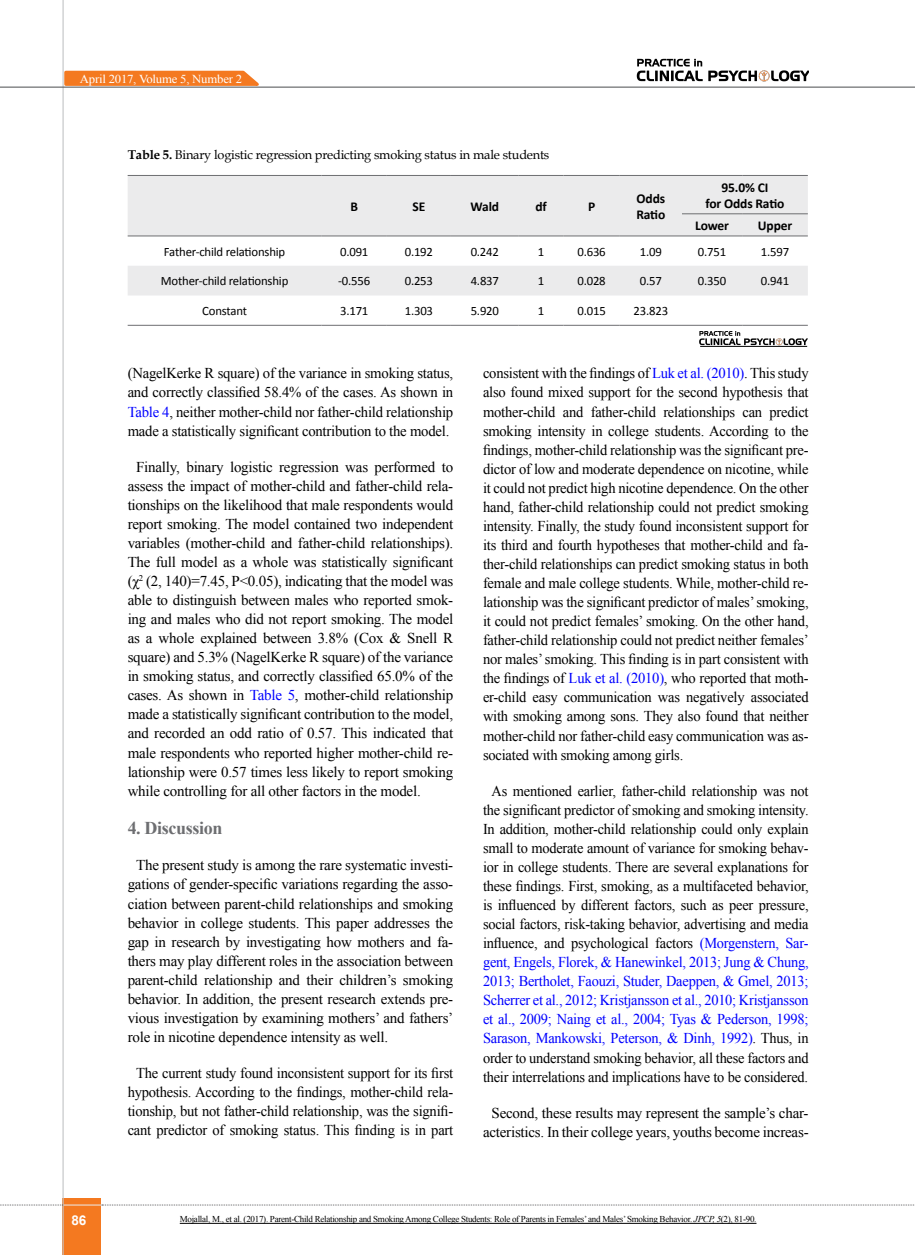
<style>
.page{position:relative;width:915px;height:1255px;background:#fff}
.page>*{position:absolute;margin:0;border:0;box-sizing:border-box;transform-origin:0 0}
.t1{font:700 18px "Times New Roman";letter-spacing:-.02em;color:#6d6e71}
.t2{font:15px/19px "Times New Roman";letter-spacing:-.015em;color:#000;text-align:justify}
.t3{font:15px/19px "Times New Roman";letter-spacing:-.015em;color:#000;text-align:center;scale:.96 1}
.t4{font:700 13.5px/16.2px "Calibri";letter-spacing:-.01em;color:#000}
.t5{font:700 13.5px "Arial";color:#fff}
.t6{font:12.75px "Calibri";letter-spacing:-.015em;color:#000}
.t7{font:12.75px "Book Antiqua";letter-spacing:-.015em;color:#000}
.t8{font:12.15px "Times New Roman";letter-spacing:-.015em;color:#fff;scale:1.05 1}
.t9{font:9px "Times New Roman";letter-spacing:-.03em;color:#000}
.s1{font-weight:700}
.s2{color:#00f}
.s3{font-style:italic}
</style>
<div class="page">
<div style="left:63px;top:1198px;width:38px;height:56px;background:#f47920"></div>
<hr style="left:62px;top:0;width:2px;height:1254px;background:#c2c4c6">
<hr style="left:0;top:87px;width:914px;height:1px;background:#5f6062">
<hr style="left:63px;top:1204px;width:38px;height:1px;background:#ebebec">
<svg style="left:0;top:1204px;width:63px;height:1px"></svg>
<svg style="left:102px;top:1204px;width:813px;height:1px"></svg>
<svg style="left:128px;top:176px;width:679px;height:119px;fill:#ebebec"></svg>
<hr style="left:128px;top:175px;width:193px;height:1px;background:#6d6e71">
<hr style="left:321px;top:175px;width:66px;height:1px;background:#6d6e71">
<hr style="left:387px;top:175px;width:64px;height:1px;background:#6d6e71">
<hr style="left:451px;top:175px;width:67px;height:1px;background:#6d6e71">
<hr style="left:518px;top:175px;width:45px;height:1px;background:#6d6e71">
<hr style="left:563px;top:175px;width:56px;height:1px;background:#6d6e71">
<hr style="left:619px;top:175px;width:62px;height:1px;background:#6d6e71">
<hr style="left:681px;top:175px;width:61px;height:1px;background:#6d6e71">
<hr style="left:742px;top:175px;width:65px;height:1px;background:#6d6e71">
<hr style="left:681px;top:213px;width:61px;height:1px;background:#6d6e71">
<hr style="left:742px;top:213px;width:65px;height:1px;background:#6d6e71">
<hr style="left:128px;top:235px;width:193px;height:1px;background:#6d6e71">
<hr style="left:321px;top:235px;width:66px;height:1px;background:#6d6e71">
<hr style="left:387px;top:235px;width:64px;height:1px;background:#6d6e71">
<hr style="left:451px;top:235px;width:67px;height:1px;background:#6d6e71">
<hr style="left:518px;top:235px;width:45px;height:1px;background:#6d6e71">
<hr style="left:563px;top:235px;width:56px;height:1px;background:#6d6e71">
<hr style="left:619px;top:235px;width:62px;height:1px;background:#6d6e71">
<hr style="left:681px;top:235px;width:61px;height:1px;background:#6d6e71">
<hr style="left:742px;top:235px;width:65px;height:1px;background:#6d6e71">
<hr style="left:128px;top:325px;width:193px;height:1px;background:#6d6e71">
<hr style="left:321px;top:325px;width:66px;height:1px;background:#6d6e71">
<hr style="left:387px;top:325px;width:64px;height:1px;background:#6d6e71">
<hr style="left:451px;top:325px;width:67px;height:1px;background:#6d6e71">
<hr style="left:518px;top:325px;width:45px;height:1px;background:#6d6e71">
<hr style="left:563px;top:325px;width:56px;height:1px;background:#6d6e71">
<hr style="left:619px;top:325px;width:62px;height:1px;background:#6d6e71">
<hr style="left:681px;top:325px;width:61px;height:1px;background:#6d6e71">
<hr style="left:742px;top:325px;width:65px;height:1px;background:#6d6e71">
<img style="left:699px;top:331px;width:109px;height:15px">
<hr style="left:700px;top:346px;width:106px;height:1px;background:#000">
<hr style="left:180px;top:1222px;width:576px;height:1px;background:#000">
<svg style="left:63px;top:69px;width:202px;height:18px;background:#f2914c"></svg>
<img style="left:636px;top:58px;width:172px;height:30px">
<p class="t8" style="left:80px;top:71px;width:156px">April 2017, Volume 5, Number 2</p>
<p class="t7" style="left:128px;top:146px;width:423px"><span class="s1">Table 5.</span> Binary logistic regression predicting smoking status in male students</p>
<p class="t4" style="left:350px;top:198px;width:9px">B</p>
<p class="t4" style="left:412px;top:198px;width:14px">SE</p>
<p class="t4" style="left:470px;top:198px;width:30px">Wald</p>
<p class="t4" style="left:535px;top:198px;width:13px">df</p>
<p class="t4" style="left:587px;top:198px;width:9px">P</p>
<p class="t4" style="left:636px;top:190px;width:30px">Odds<br>Ratio</p>
<p class="t4" style="left:705px;top:179px;width:80px;text-align:center">95.0% CI<br>for Odds Ratio</p>
<p class="t4" style="left:695px;top:217px;width:35px">Lower</p>
<p class="t4" style="left:757px;top:217px;width:36px">Upper</p>
<p class="t6" style="left:164px;top:243px;width:123px">Father-child relationship</p>
<p class="t6" style="left:340px;top:243px;width:30px">0.091</p>
<p class="t6" style="left:404px;top:243px;width:30px">0.192</p>
<p class="t6" style="left:470px;top:243px;width:30px">0.242</p>
<p class="t6" style="left:537px;top:243px;width:8px">1</p>
<p class="t6" style="left:577px;top:243px;width:30px">0.636</p>
<p class="t6" style="left:639px;top:243px;width:24px">1.09</p>
<p class="t6" style="left:697px;top:243px;width:30px">0.751</p>
<p class="t6" style="left:760px;top:243px;width:30px">1.597</p>
<p class="t6" style="left:161px;top:273px;width:129px">Mother-child relationship</p>
<p class="t6" style="left:338px;top:273px;width:34px">-0.556</p>
<p class="t6" style="left:404px;top:273px;width:30px">0.253</p>
<p class="t6" style="left:470px;top:273px;width:30px">4.837</p>
<p class="t6" style="left:537px;top:273px;width:8px">1</p>
<p class="t6" style="left:577px;top:273px;width:30px">0.028</p>
<p class="t6" style="left:639px;top:273px;width:24px">0.57</p>
<p class="t6" style="left:697px;top:273px;width:30px">0.350</p>
<p class="t6" style="left:760px;top:273px;width:30px">0.941</p>
<p class="t6" style="left:202px;top:303px;width:46px">Constant</p>
<p class="t6" style="left:340px;top:303px;width:30px">3.171</p>
<p class="t6" style="left:404px;top:303px;width:30px">1.303</p>
<p class="t6" style="left:470px;top:303px;width:30px">5.920</p>
<p class="t6" style="left:537px;top:303px;width:8px">1</p>
<p class="t6" style="left:577px;top:303px;width:30px">0.015</p>
<p class="t6" style="left:633px;top:303px;width:36px">23.823</p>
<p class="t5" style="left:71px;top:1210px;width:17px">86</p>
<p class="t2" style="left:128px;top:363px;width:327px">(NagelKerke R square) of the variance in smoking status, and correctly classified 58.4% of the cases. As shown in <span class="s2">Table 4</span>, neither mother-child nor father-child relationship made a statistically significant contribution to the model.</p>
<p class="t2" style="left:128px;top:457px;width:327px;text-indent:9px">Finally, binary logistic regression was performed to assess the impact of mother-child and father-child rela&shy;tionships on the likelihood that male respondents would report smoking. The model contained two independent variables (mother-child and father-child relationships).<br>The full model as a whole was statistically significant (χ<sup>2</sup> (2, 140)=7.45, P&lt;0.05), indicating that the model was able to distinguish between males who reported smok&shy;ing and males who did not report smoking. The model as a whole explained between 3.8% (Cox &amp; Snell R square) and 5.3% (NagelKerke R square) of the variance in smoking status, and correctly classified 65.0% of the cases. As shown in <span class="s2">Table 5</span>, mother-child relationship made a statistically significant contribution to the model, and recorded an odd ratio of 0.57. This indicated that male respondents who reported higher mother-child re&shy;lationship were 0.57 times less likely to report smoking while controlling for all other factors in the model.</p>
<p class="t1" style="left:128px;top:815px;width:96px">4. Discussion</p>
<p class="t2" style="left:128px;top:855px;width:327px;text-indent:9px">The present study is among the rare systematic investi&shy;gations of gender-specific variations regarding the asso&shy;ciation between parent-child relationships and smoking behavior in college students. This paper addresses the gap in research by investigating how mothers and fa&shy;thers may play different roles in the association between parent-child relationship and their children’s smoking behavior. In addition, the present research extends pre&shy;vious investigation by examining mothers’ and fathers’ role in nicotine dependence intensity as well.</p>
<p class="t2" style="left:128px;top:1063px;width:327px;text-align:center">The current study found inconsistent support for its first hypothesis. According to the findings, mother-child rela&shy;tionship, but not father-child relationship, was the signifi&shy;cant predictor of smoking status. This finding is in part</p>
<p class="t2" style="left:483px;top:363px;width:327px">consistent with the findings of <span class="s2">Luk et al. (2010)</span>. This study also found mixed support for the second hypothesis that mother-child and father-child relationships can predict smoking intensity in college students. According to the findings, mother-child relationship was the significant pre&shy;dictor of low and moderate dependence on nicotine, while it could not predict high nicotine dependence. On the other hand, father-child relationship could not predict smoking intensity. Finally, the study found inconsistent support for its third and fourth hypotheses that mother-child and fa&shy;ther-child relationships can predict smoking status in both female and male college students. While, mother-child re&shy;lationship was the significant predictor of males’ smoking, it could not predict females’ smoking. On the other hand, father-child relationship could not predict neither females’ nor males’ smoking. This finding is in part consistent with the findings of <span class="s2">Luk et al. (2010)</span>, who reported that moth&shy;er-child easy communication was negatively associated with smoking among sons. They also found that neither mother-child nor father-child easy communication was as&shy;sociated with smoking among girls.</p>
<p class="t3" style="left:483px;top:780px;width:340px">As mentioned earlier, father-child relationship was not the significant predictor of smoking and smoking intensity.<br>In addition, mother-child relationship could only explain small to moderate amount of variance for smoking behav&shy;ior in college students. There are several explanations for these findings. First, smoking, as a multifaceted behavior, is influenced by different factors, such as peer pressure, social factors, risk-taking behavior, advertising and media influence, and psychological factors <span class="s2">(Morgenstern, Sar&shy;gent, Engels, Florek, &amp; Hanewinkel, 2013; Jung &amp; Chung, 2013; Bertholet, Faouzi, Studer, Daeppen, &amp; Gmel, 2013; Scherrer et al., 2012; Kristjansson et al., 2010; Kristjansson et al., 2009; Naing et al., 2004; Tyas &amp; Pederson, 1998; Sarason, Mankowski, Peterson, &amp; Dinh, 1992)</span>. Thus, in order to understand smoking behavior, all these factors and their interrelations and implications have to be considered.</p>
<p class="t2" style="left:483px;top:1102px;width:327px;text-align:center">Second, these results may represent the sample’s char&shy;acteristics. In their college years, youths become increas-</p>
<p class="t9" style="left:180px;top:1213px;width:578px">Mojallal, M., et al. (2017). Parent-Child Relationship and Smoking Among College Students: Role of Parents in Females’ and Males’ Smoking Behavior. <span class="s3">JPCP, 5</span>(2), 81-90.</p>
</div>
